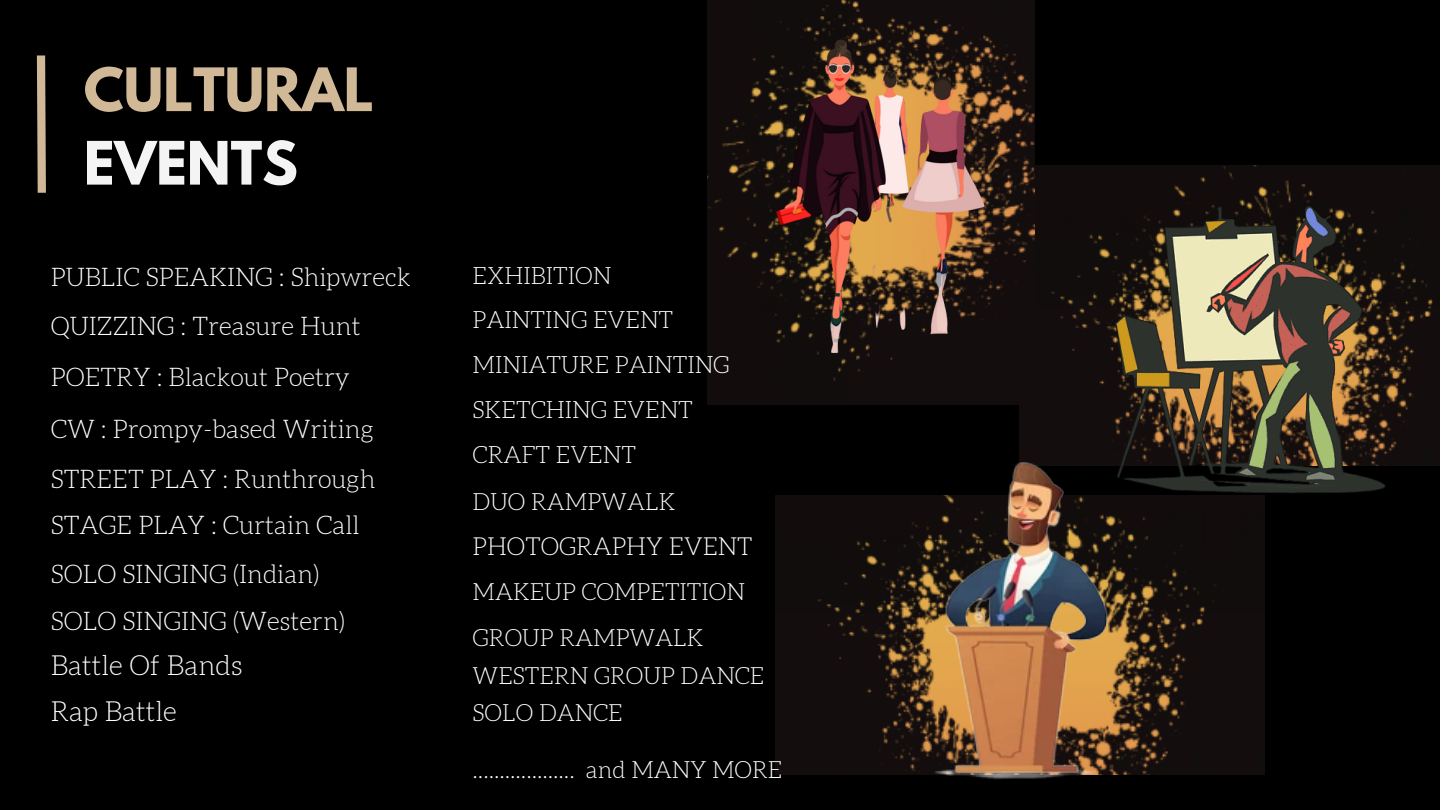
<style>
.page{position:relative;width:1440px;height:810px;background:#000}
.page>*{position:absolute;margin:0;border:0;box-sizing:border-box;transform-origin:0 0}
.t1{font:700 53px "League Spartan";color:#d1b897}
.t2{font:700 53px "League Spartan";color:#f4f4f4}
.t3{font:300 27.3px/46.1px "Aleo";color:#fefefe}
.t4{font:300 25.3px/50.5px "Aleo";color:#fefefe}
.t5{font:300 24.5px "Aleo";color:#fefefe}
.t6{font:300 23.5px/44.8px "Aleo";color:#fefefe}
.t7{font:300 23.4px/46.5px "Aleo";color:#fefefe}
</style>
<div class="page">
<svg style="left:36px;top:55px;width:10px;height:138px"></svg>
<div style="left:1020px;top:165px;width:420px;height:300px;background:#130d0c"></div>
<div style="left:707px;top:0;width:327px;height:405px;background:#130c0c"></div>
<div style="left:775px;top:496px;width:490px;height:278px;background:#140d0d"></div>
<img style="left:830px;top:431px;width:380px;height:348px">
<img style="left:1116px;top:200px;width:271px;height:296px">
<img style="left:766px;top:5px;width:258px;height:376px">
<h1 class="t1" style="left:84px;top:63px;width:291px">CULTURAL</h1>
<h1 class="t2" style="left:84px;top:137px;width:216px">EVENTS</h1>
<p class="t4" style="left:51px;top:253px;width:362px">PUBLIC SPEAKING : Shipwreck<br>QUIZZING : Treasure Hunt<br>POETRY : Blackout Poetry<br>CW : Prompy-based Writing<br>STREET PLAY : Runthrough</p>
<p class="t4" style="left:51px;top:501px;width:310px;line-height:49.3px">STAGE PLAY : Curtain Call<br>SOLO SINGING (Indian)</p>
<p class="t4" style="left:51px;top:597px;width:296px">SOLO SINGING (Western)</p>
<p class="t3" style="left:51px;top:643px;width:193px">Battle Of Bands<br>Rap Battle</p>
<p class="t6" style="left:473px;top:255px;width:259px">EXHIBITION<br>PAINTING EVENT<br>MINIATURE PAINTING<br>SKETCHING EVENT<br>CRAFT EVENT</p>
<p class="t7" style="left:473px;top:479px;width:204px">DUO RAMPWALK</p>
<p class="t5" style="left:473px;top:535px;width:281px">PHOTOGRAPHY EVENT</p>
<p class="t7" style="left:473px;top:569px;width:274px">MAKEUP COMPETITION<br>GROUP RAMPWALK</p>
<p class="t7" style="left:473px;top:658px;width:293px;line-height:37.5px">WESTERN GROUP DANCE<br>SOLO DANCE</p>
<p class="t7" style="left:473px;top:748px;width:311px">................... and MANY MORE</p>
</div>
